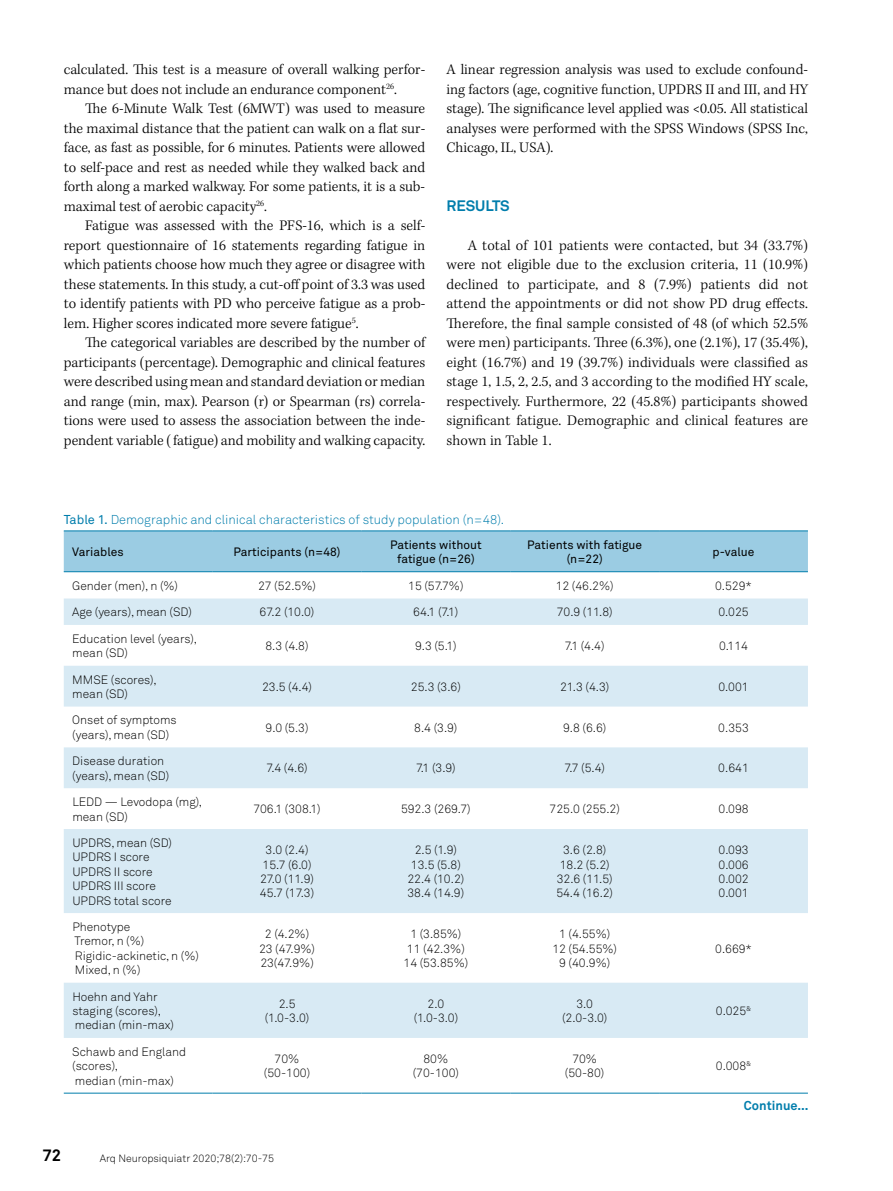
<style>
.page{position:relative;width:893px;height:1191px;background:#fff}
.page>*{position:absolute;margin:0;border:0;box-sizing:border-box;transform-origin:0 0}
.t1{font:700 16.5px "Akkurat Pro";color:#000}
.t2{font:300 15px/19.5px "Kepler Std";color:#000;text-align:justify}
.t3{font:700 15px "Akkurat Pro";letter-spacing:-.005em;color:#007dac}
.t4{font:12.75px "Akkurat Light Pro";color:#007dac}
.t5{font:700 12.75px "Akkurat Pro";color:#007dac}
.t6{font:12px/14.4px "Akkurat Light Pro";color:#000;text-align:center}
.t7{font:12px/14.4px "Akkurat Pro";color:#000;text-align:center}
.t8{font:10.5px "Akkurat Light Pro";color:#000}
.s1{font-family:"Akkurat Pro"}
</style>
<div class="page">
<div style="left:64px;top:531px;width:744px;height:40px;background:#9bcce3"></div>
<svg style="left:64px;top:598px;width:744px;height:440px;fill:#d8eaf4"></svg>
<hr style="left:64px;top:530px;width:149px;height:1px;background:#007dac">
<hr style="left:213px;top:530px;width:148px;height:1px;background:#007dac">
<hr style="left:361px;top:530px;width:149px;height:1px;background:#007dac">
<hr style="left:510px;top:530px;width:149px;height:1px;background:#007dac">
<hr style="left:659px;top:530px;width:149px;height:1px;background:#007dac">
<hr style="left:64px;top:571px;width:149px;height:1px;background:#007dac">
<hr style="left:213px;top:571px;width:148px;height:1px;background:#007dac">
<hr style="left:361px;top:571px;width:149px;height:1px;background:#007dac">
<hr style="left:510px;top:571px;width:149px;height:1px;background:#007dac">
<hr style="left:659px;top:571px;width:149px;height:1px;background:#007dac">
<hr style="left:64px;top:1092px;width:149px;height:1px;background:#007dac">
<hr style="left:213px;top:1092px;width:148px;height:1px;background:#007dac">
<hr style="left:361px;top:1092px;width:149px;height:1px;background:#007dac">
<hr style="left:510px;top:1092px;width:149px;height:1px;background:#007dac">
<hr style="left:659px;top:1092px;width:149px;height:1px;background:#007dac">
<p class="t2" style="left:64px;top:60px;width:363px">calculated. This test is a measure of overall walking perfor&shy;mance but does not include an endurance component<sup>26</sup>.</p>
<p class="t2" style="left:64px;top:99px;width:363px;text-indent:21px">The 6-Minute Walk Test (6MWT) was used to measure the maximal distance that the patient can walk on a flat sur&shy;face, as fast as possible, for 6 minutes. Patients were allowed to self-pace and rest as needed while they walked back and forth along a marked walkway. For some patients, it is a sub&shy;maximal test of aerobic capacity<sup>26</sup>.</p>
<p class="t2" style="left:64px;top:216px;width:363px;text-indent:21px">Fatigue was assessed with the PFS-16, which is a self&shy;report questionnaire of 16 statements regarding fatigue in which patients choose how much they agree or disagree with these statements. In this study, a cut-off point of 3.3 was used to identify patients with PD who perceive fatigue as a prob&shy;lem. Higher scores indicated more severe fatigue<sup>5</sup>.</p>
<p class="t2" style="left:64px;top:333px;width:363px;text-indent:21px">The categorical variables are described by the number of participants (percentage). Demographic and clinical features were described using mean and standard deviation or median and range (min, max). Pearson (r) or Spearman (rs) correla&shy;tions were used to assess the association between the inde&shy;pendent variable ( fatigue) and mobility and walking capacity.</p>
<p class="t2" style="left:446px;top:60px;width:363px">A linear regression analysis was used to exclude confound&shy;ing factors (age, cognitive function, UPDRS II and III, and HY stage). The significance level applied was &lt;0.05. All statistical analyses were performed with the SPSS Windows (SPSS Inc, Chicago, IL, USA).</p>
<p class="t3" style="left:446px;top:196px;width:65px">RESULTS</p>
<p class="t2" style="left:446px;top:236px;width:363px;text-indent:21px">A total of 101 patients were contacted, but 34 (33.7%) were not eligible due to the exclusion criteria, 11 (10.9%) declined to participate, and 8 (7.9%) patients did not attend the appointments or did not show PD drug effects.<br>Therefore, the final sample consisted of 48 (of which 52.5% were men) participants. Three (6.3%), one (2.1%), 17 (35.4%), eight (16.7%) and 19 (39.7%) individuals were classified as stage 1, 1.5, 2, 2.5, and 3 according to the modified HY scale, respectively. Furthermore, 22 (45.8%) participants showed significant fatigue. Demographic and clinical features are shown in Table 1.</p>
<p class="t4" style="left:64px;top:512px;width:442px"><span class="s1">Table 1.</span> Demographic and clinical characteristics of study population (n=48).</p>
<p class="t7" style="left:72px;top:545px;width:53px">Variables</p>
<p class="t7" style="left:233px;top:545px;width:109px">Participants (n=48)</p>
<p class="t7" style="left:390px;top:538px;width:93px">Patients without fatigue (n=26)</p>
<p class="t7" style="left:527px;top:538px;width:116px">Patients with fatigue (n=22)</p>
<p class="t7" style="left:713px;top:545px;width:43px">p-value</p>
<p class="t6" style="left:72px;top:579px;width:107px">Gender (men), n (%)</p>
<p class="t6" style="left:258px;top:579px;width:59px">27 (52.5%)</p>
<p class="t6" style="left:408px;top:579px;width:57px">15 (57.7%)</p>
<p class="t6" style="left:556px;top:579px;width:59px">12 (46.2%)</p>
<p class="t6" style="left:715px;top:579px;width:38px">0.529*</p>
<p class="t6" style="left:72px;top:605px;width:121px">Age (years), mean (SD)</p>
<p class="t6" style="left:260px;top:605px;width:56px">67.2 (10.0)</p>
<p class="t6" style="left:413px;top:605px;width:47px">64.1 (7.1)</p>
<p class="t6" style="left:557px;top:605px;width:58px">70.9 (11.8)</p>
<p class="t6" style="left:718px;top:605px;width:32px">0.025</p>
<p class="t6" style="left:72px;top:631px;width:126px;text-align:left">Education level (years), mean (SD)</p>
<p class="t6" style="left:265px;top:639px;width:45px">8.3 (4.8)</p>
<p class="t6" style="left:415px;top:639px;width:43px">9.3 (5.1)</p>
<p class="t6" style="left:565px;top:639px;width:41px">7.1 (4.4)</p>
<p class="t6" style="left:719px;top:639px;width:31px">0.114</p>
<p class="t6" style="left:72px;top:672px;width:86px;text-align:left">MMSE (scores), mean (SD)</p>
<p class="t6" style="left:262px;top:679px;width:51px">23.5 (4.4)</p>
<p class="t6" style="left:411px;top:679px;width:51px">25.3 (3.6)</p>
<p class="t6" style="left:560px;top:679px;width:51px">21.3 (4.3)</p>
<p class="t6" style="left:718px;top:679px;width:32px">0.001</p>
<p class="t6" style="left:72px;top:713px;width:106px;text-align:left">Onset of symptoms (years), mean (SD)</p>
<p class="t6" style="left:266px;top:720px;width:44px">9.0 (5.3)</p>
<p class="t6" style="left:414px;top:720px;width:45px">8.4 (3.9)</p>
<p class="t6" style="left:563px;top:720px;width:45px">9.8 (6.6)</p>
<p class="t6" style="left:718px;top:720px;width:32px">0.353</p>
<p class="t6" style="left:72px;top:754px;width:98px;text-align:left">Disease duration (years), mean (SD)</p>
<p class="t6" style="left:266px;top:761px;width:43px">7.4 (4.6)</p>
<p class="t6" style="left:416px;top:761px;width:41px">7.1 (3.9)</p>
<p class="t6" style="left:564px;top:761px;width:42px">7.7 (5.4)</p>
<p class="t6" style="left:718px;top:761px;width:32px">0.641</p>
<p class="t6" style="left:72px;top:795px;width:131px;text-align:left">LEDD — Levodopa (mg), mean (SD)</p>
<p class="t6" style="left:253px;top:802px;width:69px">706.1 (308.1)</p>
<p class="t6" style="left:401px;top:802px;width:71px">592.3 (269.7)</p>
<p class="t6" style="left:550px;top:802px;width:72px">725.0 (255.2)</p>
<p class="t6" style="left:718px;top:802px;width:32px">0.098</p>
<p class="t6" style="left:72px;top:835px;width:101px;text-align:left">UPDRS, mean (SD)<br>UPDRS I score<br>UPDRS II score<br>UPDRS III score<br>UPDRS total score</p>
<p class="t6" style="left:260px;top:843px;width:56px">3.0 (2.4)<br>15.7 (6.0)<br>27.0 (11.9)<br>45.7 (17.3)</p>
<p class="t6" style="left:407px;top:843px;width:58px">2.5 (1.9)<br>13.5 (5.8)<br>22.4 (10.2)<br>38.4 (14.9)</p>
<p class="t6" style="left:556px;top:843px;width:58px">3.6 (2.8)<br>18.2 (5.2)<br>32.6 (11.5)<br>54.4 (16.2)</p>
<p class="t6" style="left:718px;top:843px;width:32px;text-align:justify">0.093<br>0.006<br>0.002<br>0.001</p>
<p class="t6" style="left:72px;top:919px;width:128px;text-align:left">Phenotype<br>Tremor, n (%)<br>Rigidic-ackinetic, n (%)<br>Mixed, n (%)</p>
<p class="t6" style="left:259px;top:927px;width:58px">2 (4.2%)<br>23 (47.9%)<br>23(47.9%)</p>
<p class="t6" style="left:404px;top:927px;width:66px">1 (3.85%)<br>11 (42.3%)<br>14 (53.85%)</p>
<p class="t6" style="left:552px;top:927px;width:66px">1 (4.55%)<br>12 (54.55%)<br>9 (40.9%)</p>
<p class="t6" style="left:715px;top:941px;width:38px">0.669*</p>
<p class="t6" style="left:72px;top:989px;width:103px;text-align:left">Hoehn and Yahr staging (scores), median (min-max)</p>
<p class="t6" style="left:265px;top:996px;width:46px">2.5 (1.0-3.0)</p>
<p class="t6" style="left:414px;top:996px;width:46px">2.0 (1.0-3.0)</p>
<p class="t6" style="left:562px;top:996px;width:47px">3.0 (2.0-3.0)</p>
<p class="t6" style="left:716px;top:1003px;width:37px">0.025<sup>&amp;</sup></p>
<p class="t6" style="left:72px;top:1044px;width:115px;text-align:left">Schawb and England (scores),<br>median (min-max)</p>
<p class="t6" style="left:264px;top:1051px;width:48px">70% (50-100)</p>
<p class="t6" style="left:413px;top:1051px;width:48px">80% (70-100)</p>
<p class="t6" style="left:565px;top:1051px;width:41px">70% (50-80)</p>
<p class="t6" style="left:716px;top:1059px;width:37px">0.008<sup>&amp;</sup></p>
<p class="t1" style="left:43px;top:1145px;width:20px">72</p>
<p class="t8" style="left:100px;top:1151px;width:176px">Arq Neuropsiquiatr 2020;78(2):70-75</p>
<p class="t5" style="left:744px;top:1097px;width:66px">Continue...</p>
</div>
